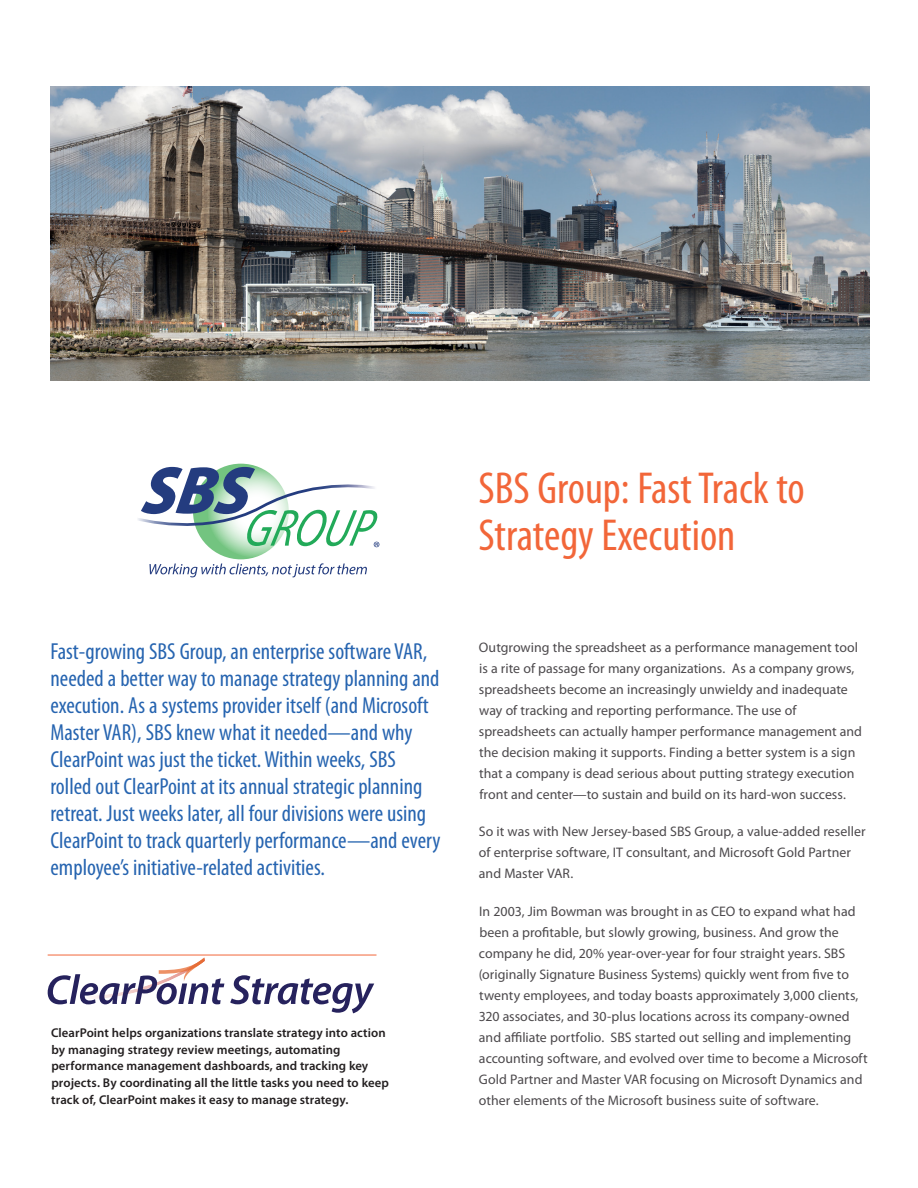
<style>
.page{position:relative;width:918px;height:1188px;background:#fff}
.page>*{position:absolute;margin:0;border:0;box-sizing:border-box;transform-origin:0 0}
.t1{font:condensed 45px/46.5px "Myriad Pro";color:#f26639}
.t2{font:condensed 23.25px/27px "Myriad Pro";color:#2664b0}
.t3{font:13.8px/21px "Myriad Pro";color:#4c494c}
.t4{font:600 12.75px/16.8px "Myriad Pro";letter-spacing:.005em;color:#231f20}
</style>
<div class="page">
<svg style="left:230px;top:975px;width:144px;height:38px"></svg>
<svg style="left:48px;top:957px;width:176px;height:47px"></svg>
<img style="left:51px;top:87px;width:819px;height:293px">
<svg style="left:138px;top:466px;width:241px;height:111px"></svg>
<hr style="left:48px;top:955px;width:328px;height:1px;background:#f26639">
<p class="t2" style="left:51px;top:637px;width:392px">Fast-growing SBS Group, an enterprise software VAR, needed a better way to manage strategy planning and execution. As a systems provider itself (and Microsoft Master VAR), SBS knew what it needed—and why ClearPoint was just the ticket. Within weeks, SBS rolled out ClearPoint at its annual strategic planning retreat. Just weeks later, all four divisions were using ClearPoint to track quarterly performance—and every employee’s initiative-related activities.</p>
<p class="t4" style="left:51px;top:1024px;width:339px">ClearPoint helps organizations translate strategy into action by managing strategy review meetings, automating performance management dashboards, and tracking key projects. By coordinating all the little tasks you need to keep track of, ClearPoint makes it easy to manage strategy.</p>
<h1 class="t1" style="left:478px;top:465px;width:328px">SBS Group: Fast Track to<br>Strategy Execution</h1>
<p class="t3" style="left:479px;top:636px;width:385px">Outgrowing the spreadsheet as a performance management tool is a rite of passage for many organizations. As a company grows, spreadsheets become an increasingly unwieldy and inadequate way of tracking and reporting performance. The use of spreadsheets can actually hamper performance management and the decision making it supports. Finding a better system is a sign that a company is dead serious about putting strategy execution front and center—to sustain and build on its hard-won success.</p>
<p class="t3" style="left:479px;top:821px;width:388px">So it was with New Jersey-based SBS Group, a value-added reseller of enterprise software, IT consultant, and Microsoft Gold Partner and Master VAR.</p>
<p class="t3" style="left:479px;top:900px;width:391px">In 2003, Jim Bowman was brought in as CEO to expand what had been a profitable, but slowly growing, business. And grow the company he did, 20% year-over-year for four straight years. SBS (originally Signature Business Systems) quickly went from five to twenty employees, and today boasts approximately 3,000 clients, 320 associates, and 30-plus locations across its company-owned and affiliate portfolio. SBS started out selling and implementing accounting software, and evolved over time to become a Microsoft Gold Partner and Master VAR focusing on Microsoft Dynamics and other elements of the Microsoft business suite of software.</p>
</div>
